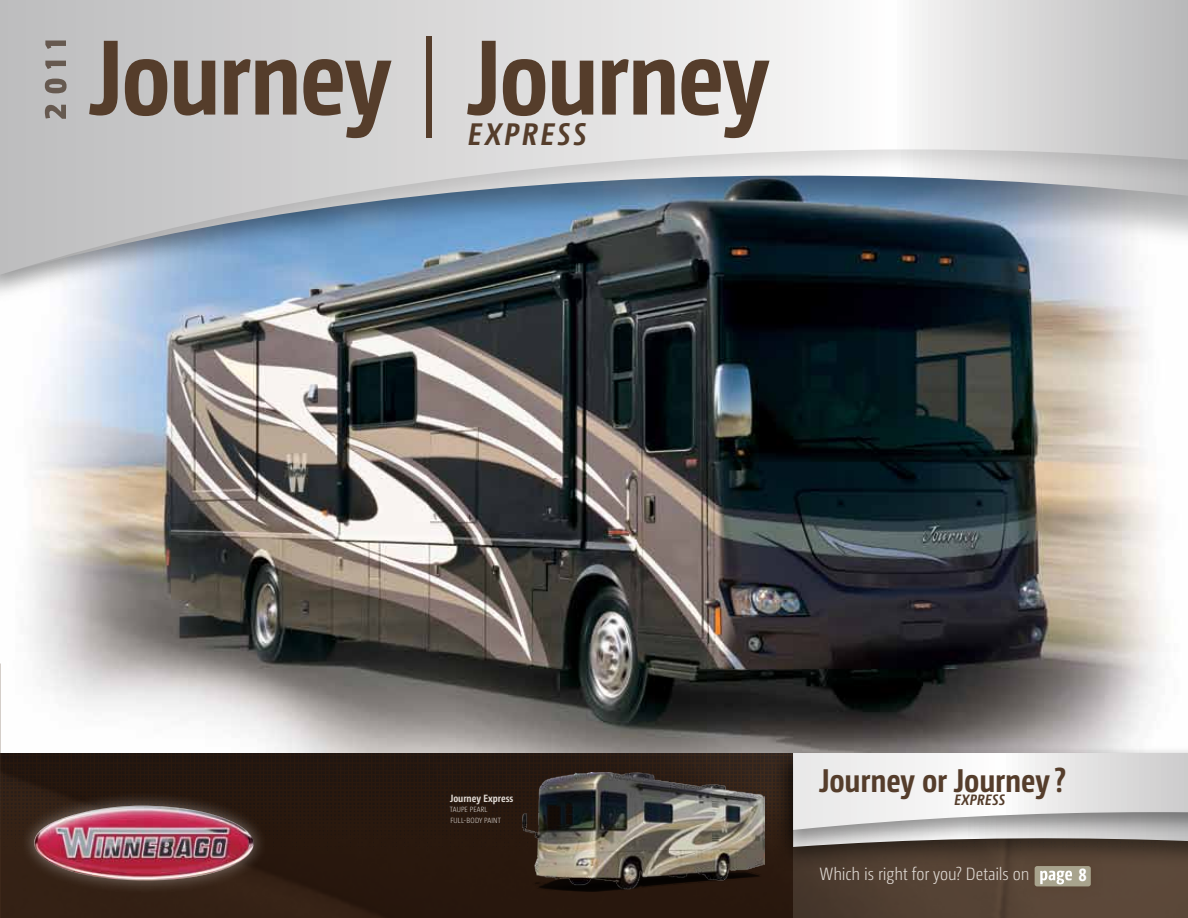
<style>
.page{position:relative;width:1188px;height:918px;background:#fff}
.page>*{position:absolute;margin:0;border:0;box-sizing:border-box;transform-origin:0 0}
.t1{font:700 106.2px "Camingo Dos Pro Cd";letter-spacing:-.015em;color:#553d2b}
.t2{font:700 32.7px "Camingo Dos Pro Cd";letter-spacing:-.005em;color:#553d2b}
.t3{font:italic 700 31.2px "Camingo Dos Pro Cd";letter-spacing:.1em;color:#553d2b}
.t4{font:700 18.6px "Camingo Dos Pro Cd";color:#fff}
.t5{font:300 17.7px "Camingo Dos Pro Cd";color:#e0dad4}
.t6{font:italic 700 15px "Camingo Dos Pro Cd";letter-spacing:.03em;color:#553d2b}
.t7{font:700 10.5px "Camingo Dos Pro Cd";color:#e0dad4}
.t8{font:300 7.5px/10.5px "Camingo Dos Pro Cd";letter-spacing:.025em;color:#e0dad4}
.s1{font-weight:300}
</style>
<div class="page">
<img style="left:0;top:325px;width:1163px;height:428px">
<img style="left:64px;top:300px;width:1076px;height:25px">
<div style="left:0;top:0;width:1188px;height:300px;background:#000;opacity:.12"></div>
<svg style="left:0;top:0;width:1188px;height:275px;background:#b6bcc1"></svg>
<img style="left:0;top:753px;width:793px;height:165px">
<div style="left:19px;top:791px;width:249px;height:105px;background:#fff;opacity:.4"></div>
<img style="left:34px;top:806px;width:220px;height:74px">
<div style="left:793px;top:753px;width:395px;height:165px;background:linear-gradient(to right,#49392d,#614c3c)"></div>
<div style="left:772px;top:746px;width:416px;height:140px;background:#000;opacity:.46"></div>
<div style="left:772px;top:746px;width:416px;height:110px;background:#000;opacity:.42"></div>
<svg style="left:793px;top:753px;width:395px;height:94px"></svg>
<svg style="left:45px;top:105px;width:21px;height:14px"></svg>
<svg style="left:45px;top:79px;width:22px;height:14px"></svg>
<svg style="left:45px;top:40px;width:21px;height:9px"></svg>
<svg style="left:45px;top:61px;width:21px;height:8px"></svg>
<div style="left:1022px;top:853px;width:81px;height:46px;background:#5a4637"></div>
<div style="left:1035px;top:866px;width:56px;height:20px;background:#a8a38d;border-radius:3px"></div>
<svg style="left:1040px;top:871px;width:32px;height:13px"></svg>
<img style="left:522px;top:772px;width:243px;height:120px">
<h1 class="t1" style="left:90px;top:13px;width:681px">Journey <span class="s1">|</span> Journey</h1>
<h3 class="t3" style="left:468px;top:115px;width:120px">EXPRESS</h3>
<p class="t7" style="left:450px;top:792px;width:65px">Journey Express</p>
<p class="t8" style="left:450px;top:804px;width:52px">Taupe Pearl<br>Full-body Paint</p>
<h2 class="t2" style="left:819px;top:761px;width:248px">Journey or Journey ?</h2>
<p class="t6" style="left:954px;top:791px;width:52px">EXPRESS</p>
<p class="t5" style="left:819px;top:864px;width:211px">Which is right for you? Details on</p>
<p class="t4" style="left:1078px;top:863px;width:10px">8</p>
</div>
